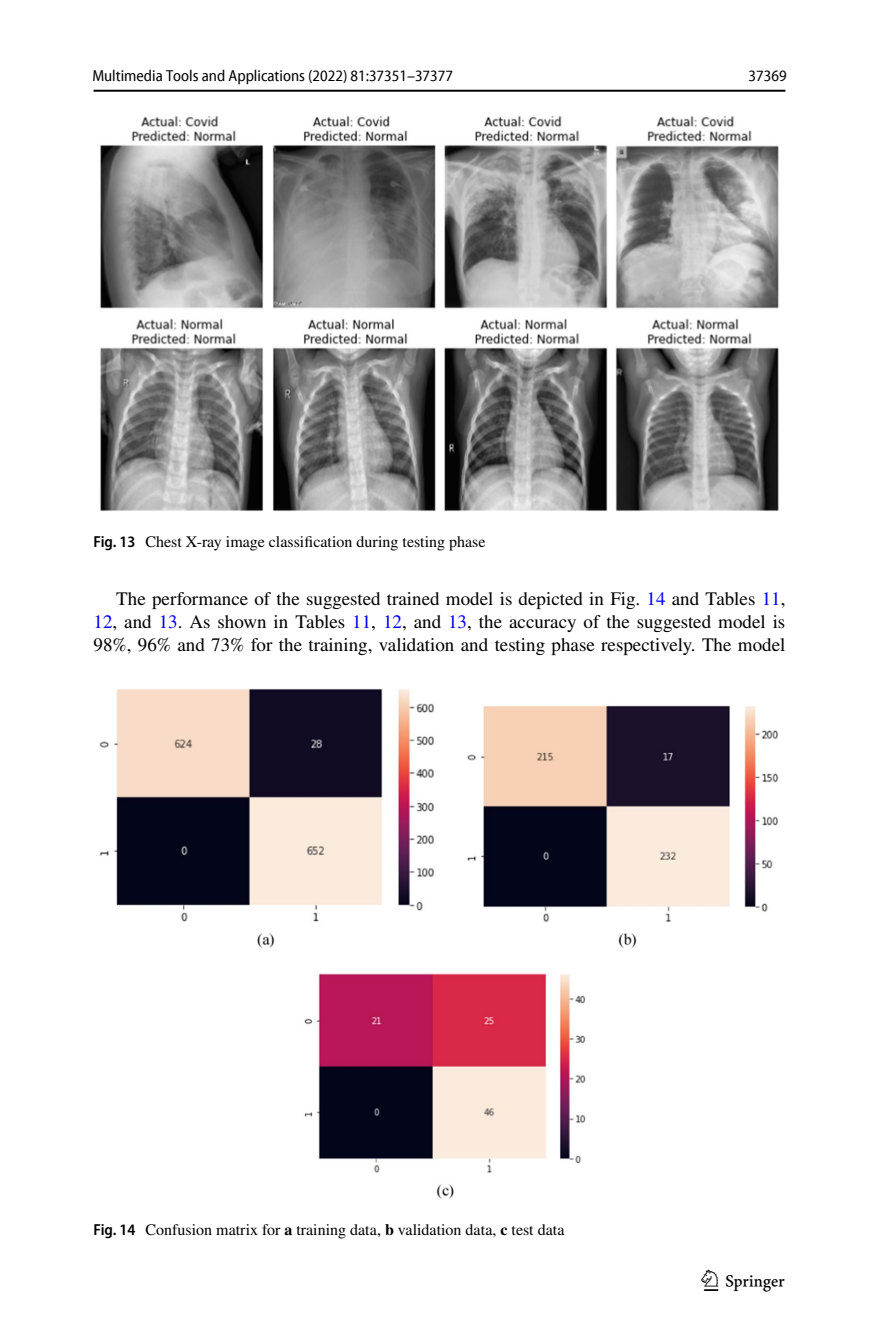
<style>
.page{position:relative;width:879px;height:1333px;background:#fff}
.page>*{position:absolute;margin:0;border:0;box-sizing:border-box;transform-origin:0 0}
.t1{font:30px "Springnew Regular 5";color:#000}
.t2{font:19px/23px "STIX";color:#000;text-align:justify}
.t3{font:16px "STIX";color:#000}
.t4{font:semi-condensed 16px "Myriad Pro Unic";color:#000}
.s1{font-family:"Myriad Pro";font-weight:600;font-stretch:semi-condensed}
.s2{color:#00f}
.s3{font-weight:700}
</style>
<div class="page">
<hr style="left:94px;top:90px;width:691px;height:2px;background:#000">
<img style="left:100px;top:116px;width:679px;height:395px">
<img style="left:99px;top:688px;width:680px;height:511px">
<p class="t4" style="left:92px;top:69px;width:362px">Multimedia Tools and Applications (2022) 81:37351–37377</p>
<p class="t4" style="left:748px;top:69px;width:39px">37369</p>
<p class="t3" style="left:94px;top:530px;width:393px"><span class="s1">Fig. 13</span> Chest X-ray image classification during testing phase</p>
<p class="t2" style="left:94px;top:588px;width:693px;text-indent:23px">The performance of the suggested trained model is depicted in Fig. <span class="s2">14</span> and Tables <span class="s2">11</span>, <span class="s2">12</span>, and <span class="s2">13</span>. As shown in Tables <span class="s2">11</span>, <span class="s2">12</span>, and <span class="s2">13</span>, the accuracy of the suggested model is 98%, 96% and 73% for the training, validation and testing phase respectively. The model</p>
<p class="t3" style="left:94px;top:1217px;width:472px"><span class="s1">Fig. 14</span> Confusion matrix for <span class="s3">a</span> training data, <span class="s3">b</span> validation data, <span class="s3">c</span> test data</p>
<h1 class="t1" style="left:704px;top:1269px;width:83px">1 3</h1>
</div>
